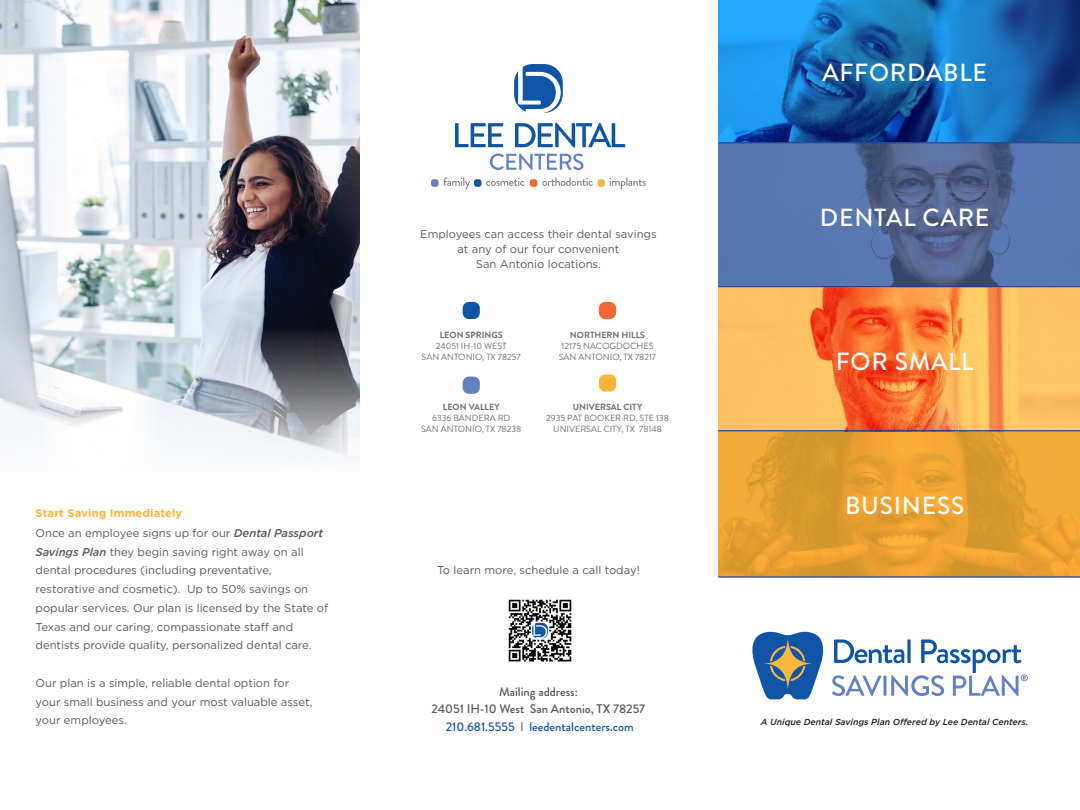
<style>
.page{position:relative;width:1080px;height:810px;background:#fff}
.page>*{position:absolute;margin:0;border:0;box-sizing:border-box;transform-origin:0 0}
.t1{font:500 24.75px "Brandon Grotesque";letter-spacing:.03em;color:#fff}
.t2{font:500 12.5px/17.5px "Brandon Grotesque";color:#57585a;text-align:center}
.t3{font:11.25px/18.9px "Gotham";color:#57585a}
.t4{font:9px/11px "Brandon Grotesque";color:#6c6d70;text-align:center}
.t5{font:700 9px "Brandon Grotesque";color:#6c6d70}
.t6{font:italic 500 8.75px "Gotham";color:#231f20}
.s1{font-weight:700;color:#fcb439}
.s2{font-weight:500;font-style:italic}
.s3{color:#1055a5}
.s4{color:#76787b}
</style>
<div class="page">
<img style="left:718px;top:287px;width:362px;height:145px">
<svg style="left:718px;top:0;width:362px;height:142px;background:#186db7"></svg>
<svg style="left:718px;top:143px;width:362px;height:143px;background:#556fa2"></svg>
<svg style="left:752px;top:632px;width:276px;height:67px"></svg>
<svg style="left:718px;top:432px;width:362px;height:144px;background:#e6a031"></svg>
<hr style="left:718px;top:142px;width:362px;height:1px;background:#253f8e">
<hr style="left:718px;top:286px;width:362px;height:1px;background:#253f8e">
<hr style="left:718px;top:430px;width:362px;height:1px;background:#253f8e">
<hr style="left:718px;top:576px;width:362px;height:2px;background:#253f8e">
<img style="left:0;top:0;width:360px;height:459px">
<svg style="left:486px;top:178px;width:38px;height:8px"></svg>
<svg style="left:610px;top:178px;width:36px;height:11px"></svg>
<svg style="left:542px;top:178px;width:51px;height:8px"></svg>
<svg style="left:443px;top:177px;width:27px;height:12px"></svg>
<div style="left:431px;top:179px;width:8px;height:8px;background:#6182c2;border-radius:3px"></div>
<div style="left:474px;top:179px;width:8px;height:8px;background:#1055a5;border-radius:3px"></div>
<div style="left:530px;top:179px;width:7px;height:8px;background:#f26934;border-radius:3px"></div>
<div style="left:597px;top:179px;width:8px;height:8px;background:#fcb43a;border-radius:3px"></div>
<svg style="left:514px;top:64px;width:49px;height:49px"></svg>
<svg style="left:455px;top:123px;width:170px;height:47px"></svg>
<img style="left:508px;top:599px;width:64px;height:63px">
<div style="left:463px;top:302px;width:17px;height:17px;background:#1055a5;border-radius:6px"></div>
<div style="left:599px;top:302px;width:17px;height:17px;background:#f26935;border-radius:6px"></div>
<div style="left:599px;top:374px;width:17px;height:18px;background:#fcb438;border-radius:6px"></div>
<div style="left:463px;top:377px;width:17px;height:17px;background:#6182c1;border-radius:6px"></div>
<p class="t3" style="left:36px;top:504px;width:294px"><span class="s1">Start Saving Immediately<br></span>Once an employee signs up for our <span class="s2">Dental Passport Savings Plan</span> they begin saving right away on all dental procedures (including preventative, restorative and cosmetic). Up to 50% savings on popular services. Our plan is licensed by the State of Texas and our caring, compassionate staff and dentists provide quality, personalized dental care.</p>
<p class="t3" style="left:36px;top:673px;width:278px">Our plan is a simple, reliable dental option for your small business and your most valuable asset, your employees.</p>
<p class="t3" style="left:420px;top:227px;width:238px;line-height:15px;text-align:center">Employees can access their dental savings at any of our four convenient<br>San Antonio locations.</p>
<p class="t5" style="left:440px;top:328px;width:64px">LEON SPRINGS</p>
<p class="t4" style="left:422px;top:340px;width:101px">24051 IH-10 WEST<br>SAN ANTONIO, TX 78257</p>
<p class="t5" style="left:443px;top:400px;width:58px">LEON VALLEY</p>
<p class="t4" style="left:421px;top:412px;width:102px">6336 BANDERA RD<br>SAN ANTONIO, TX 78238</p>
<p class="t5" style="left:570px;top:328px;width:77px">NORTHERN HILLS</p>
<p class="t4" style="left:559px;top:340px;width:99px">12175 NACOGDOCHES<br>SAN ANTONIO, TX 78217</p>
<p class="t5" style="left:573px;top:400px;width:71px">UNIVERSAL CITY</p>
<p class="t4" style="left:546px;top:412px;width:124px">2935 PAT BOOKER RD, STE 138<br>UNIVERSAL CITY, TX 78148</p>
<p class="t3" style="left:437px;top:561px;width:204px">To learn more, schedule a call today!</p>
<p class="t2" style="left:432px;top:683px;width:215px">Mailing address:<br>24051 IH-10 West San Antonio, TX 78257<br><span class="s3">210.681.5555</span> <span class="s4">I</span> <span class="s3">leedentalcenters.com</span></p>
<h1 class="t1" style="left:822px;top:56px;width:166px">AFFORDABLE</h1>
<h1 class="t1" style="left:820px;top:200px;width:171px">DENTAL CARE</h1>
<h1 class="t1" style="left:836px;top:344px;width:139px">FOR SMALL</h1>
<h1 class="t1" style="left:845px;top:489px;width:121px">BUSINESS</h1>
<p class="t6" style="left:761px;top:717px;width:269px">A Unique Dental Savings Plan Offered by Lee Dental Centers.</p>
</div>
